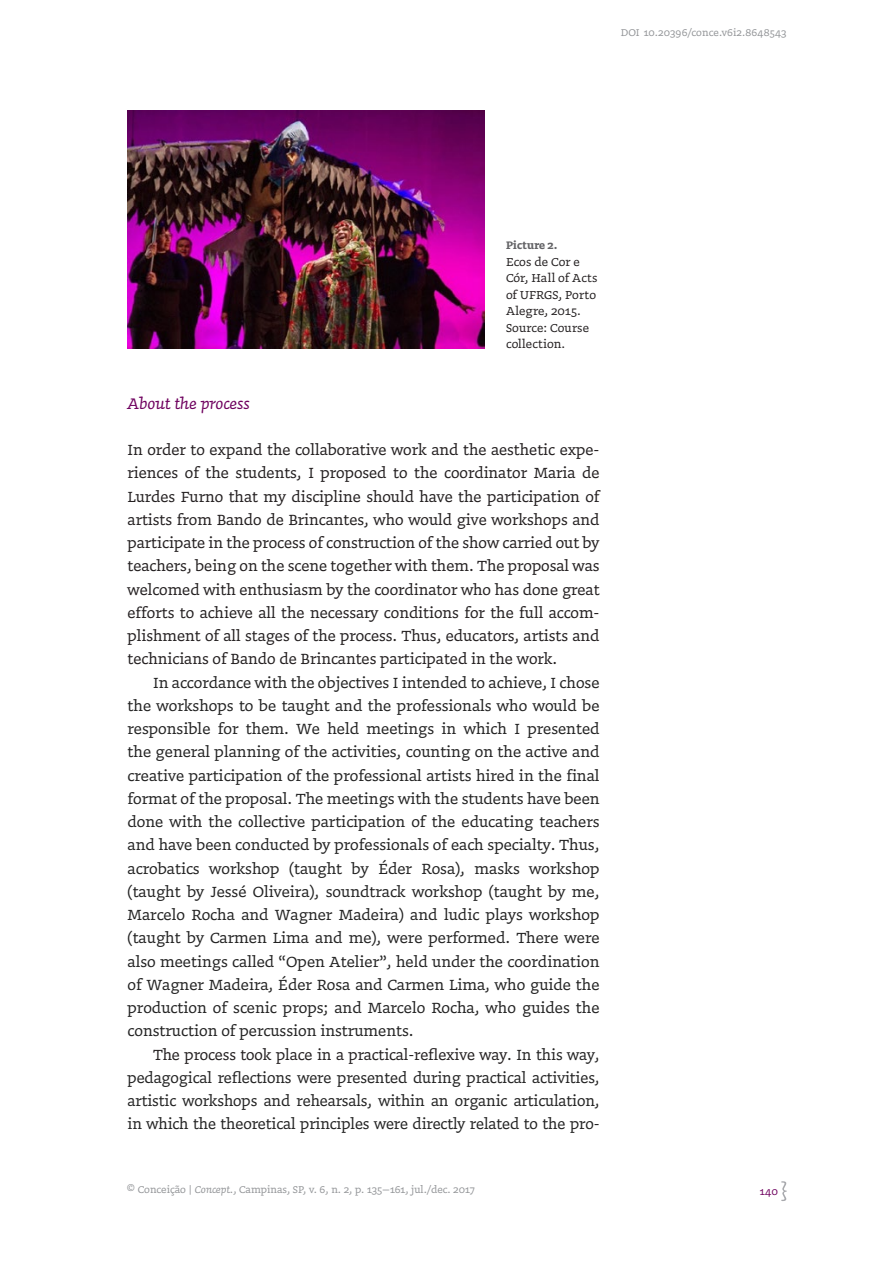
<style>
.page{position:relative;width:893px;height:1263px;background:#fff}
.page>*{position:absolute;margin:0;border:0;box-sizing:border-box;transform-origin:0 0}
.subtítulos{font:italic 18px "Doko";color:#6e015e}
.corpo_do_texto{font:17.25px/23.2px "Doko";color:#222;text-align:justify}
.corpo_do_texto-2{font:17.25px/23.2px "Doko";color:#231f20;text-align:justify}
.Legenda-fotos{font:13.5px/16.5px "Doko";letter-spacing:.01em;color:#231f20}
.Legenda-fotos-2{font:700 12.75px "Doko";letter-spacing:.02em;color:#636366}
.t1{font:12px "Doko";color:#6e015e}
.t2{font:11.55px "Doko";color:#939598}
.s1{color:#231f20}
.s2{font-style:italic}
</style>
<div class="page">
<svg style="left:781px;top:1181px;width:6px;height:20px"></svg>
<img style="left:128px;top:111px;width:357px;height:237px">
<p class="t2" style="left:621px;top:25px;width:167px">DOI 10.20396/conce.v6i2.8648543</p>
<p class="Legenda-fotos-2" style="left:506px;top:237px;width:53px">Picture 2.</p>
<p class="Legenda-fotos" style="left:506px;top:253px;width:93px">Ecos de Cor e<br>Cór, Hall of Acts of UFRGS, Porto<br>Alegre, 2015.<br>Source: Course collection.</p>
<p class="subtítulos" style="left:128px;top:392px;width:124px">About the process</p>
<p class="corpo_do_texto-2" style="left:128px;top:438px;width:474px">In order to expand the collaborative work and the aesthetic expe&shy;riences of the students, I proposed to the coordinator Maria de Lurdes Furno that my discipline should have the participation of artists from Bando de Brincantes, who would give workshops and participate in the process of construction of the show carried out by teachers, being on the scene together with them. The proposal was welcomed with enthusiasm by the coordinator who has done great efforts to achieve all the necessary conditions for the full accom&shy;plishment of all stages of the process. Thus, educators, artists and technicians of Bando de Brincantes participated in the work.</p>
<p class="corpo_do_texto" style="left:128px;top:670px;width:474px;text-indent:26px">In accordance with the objectives I intended to achieve, I chose the workshops to be taught and the professionals who would be responsible for them. We held meetings in which I presented the general planning of the activities, counting on the active and creative participation of the professional artists hired in the final format of the proposal. The meetings with the students have been done with the collective participation of the educating teachers and have been conducted by professionals of each specialty. Thus, acrobatics workshop (taught by Éder Rosa), masks workshop (taught by Jessé Oliveira), soundtrack workshop (taught by me, Marcelo Rocha and Wagner Madeira) and ludic plays workshop (taught by Carmen Lima and me), were performed. There were also meetings called “Open Atelier”, held under the coordination of Wagner Madeira, Éder Rosa and Carmen Lima, who guide the production of scenic props; and Marcelo Rocha, who guides the construction of percussion instruments.</p>
<p class="corpo_do_texto" style="left:128px;top:1042px;width:473px;text-indent:26px"><span class="s1">The process took place in a practical-reflexive way.</span> In this way, pedagogical reflections were presented during practical activities, artistic workshops and rehearsals, within an organic articulation, in which the theoretical principles were directly related to the pro-</p>
<p class="t2" style="left:126px;top:1182px;width:350px">© Conceição | <span class="s2">Concept.</span>, Campinas, SP, v. 6, n. 2, p. 135–161, jul./dec. 2017</p>
<p class="t1" style="left:760px;top:1184px;width:20px">140</p>
</div>
